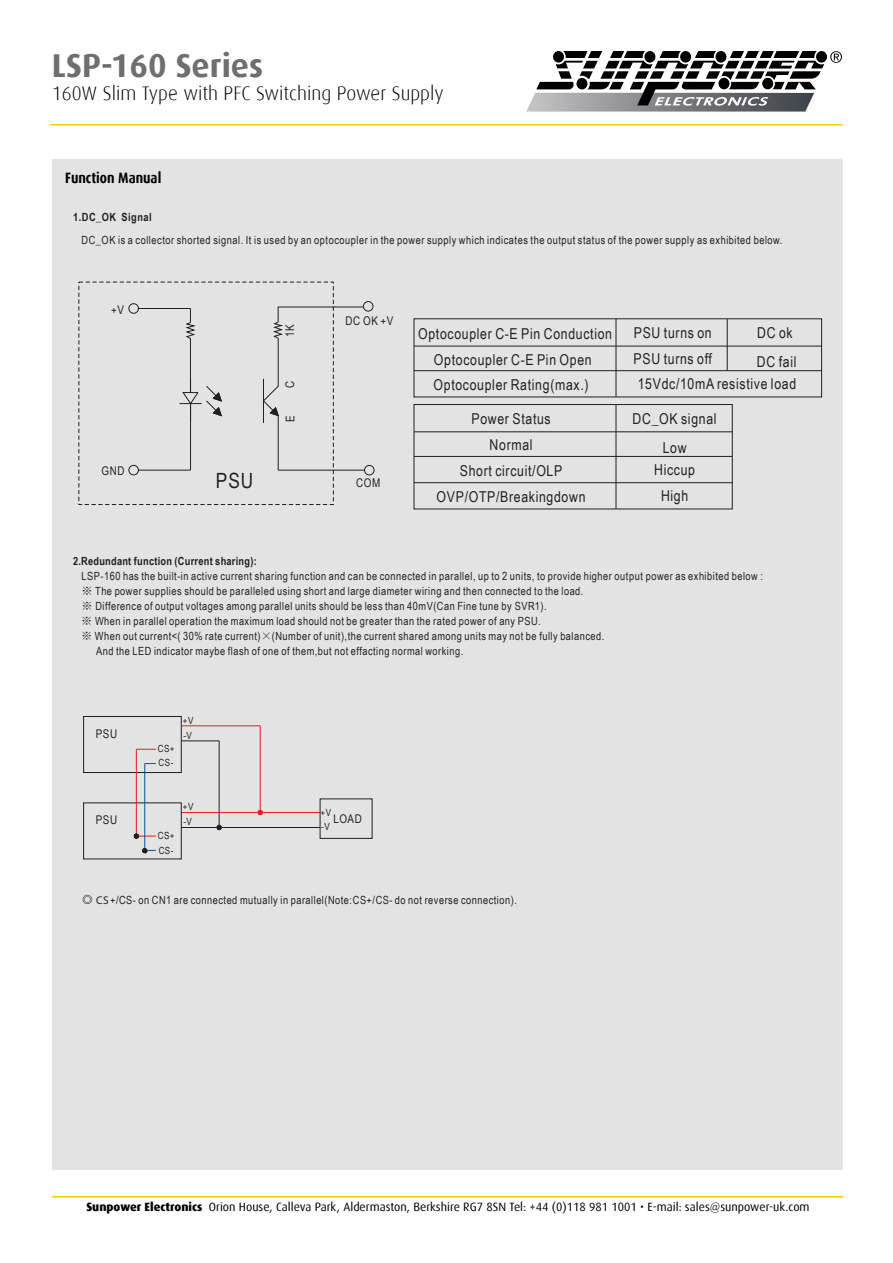
<style>
.page{position:relative;width:893px;height:1263px;background:#fff}
.page>*{position:absolute;margin:0;border:0;box-sizing:border-box;transform-origin:0 0}
.t1{font:700 33px "Dax";color:#706f6f}
.t2{font:21px "Arial Narrow";color:#231f20}
.t3{font:300 19.5px "Dax";color:#000}
.t4{font:15px/25.8px "Arial Narrow";letter-spacing:.045em;color:#231f20}
.t5{font:700 15px "Dax";color:#000;scale:.87 1}
.t6{font:12px "Dax";color:#000}
.t7{font:12px "Arial Narrow";letter-spacing:.045em;color:#231f20}
.t8{font:11.25px/15.1px "Arial Narrow";letter-spacing:.045em;color:#231f20}
.t9{font:700 11.25px "Arial Narrow";letter-spacing:.02em;color:#231f20}
.t10{font:700 11.25px "Arial Narrow";letter-spacing:.05em;color:#231f20}
.t11{font:9.9px/15px "Arial Narrow";letter-spacing:.045em;color:#231f20}
.s1{font-family:"Adobe Fangsong Std"}
.s2{font-family:"Adobe Fangsong Std";font-size:12px}
.s3{font-style:italic}
.s4{font-weight:800}
</style>
<div class="page">
<hr style="left:53px;top:1196px;width:790px;height:1px;background:#fdc500">
<hr style="left:51px;top:124px;width:791px;height:1px;background:#fdc500">
<svg style="left:526px;top:51px;width:316px;height:61px"></svg>
<div style="left:52px;top:159px;width:791px;height:1010px;background:#e3e3e3"></div>
<svg style="left:263px;top:378px;width:16px;height:45px"></svg>
<svg style="left:180px;top:378px;width:42px;height:44px"></svg>
<hr style="left:138px;top:470px;width:53px;height:1px;background:#231f20">
<div style="left:128px;top:303px;width:11px;height:11px;border:1px solid #231f20;border-radius:50%"></div>
<div style="left:128px;top:465px;width:11px;height:10px;border:1px solid #231f20;border-radius:50%"></div>
<hr style="left:278px;top:423px;width:1px;height:47px;background:#231f20">
<hr style="left:278px;top:338px;width:1px;height:41px;background:#231f20">
<hr style="left:138px;top:308px;width:52px;height:1px;background:#231f20">
<svg style="left:273px;top:307px;width:10px;height:33px"></svg>
<hr style="left:278px;top:307px;width:86px;height:1px;background:#231f20">
<hr style="left:278px;top:470px;width:86px;height:1px;background:#231f20">
<div style="left:363px;top:301px;width:10px;height:11px;border:1px solid #231f20;border-radius:50%"></div>
<div style="left:364px;top:465px;width:10px;height:10px;border:1px solid #231f20;border-radius:50%"></div>
<hr style="left:190px;top:404px;width:1px;height:66px;background:#231f20">
<hr style="left:190px;top:338px;width:1px;height:55px;background:#231f20">
<svg style="left:185px;top:308px;width:11px;height:31px"></svg>
<hr style="left:181px;top:812px;width:139px;height:1px;background:#ed1c24">
<hr style="left:181px;top:827px;width:139px;height:1px;background:#231f20">
<svg style="left:258px;top:810px;width:4px;height:5px"></svg>
<svg style="left:217px;top:825px;width:4px;height:5px"></svg>
<div style="left:83px;top:716px;width:99px;height:57px;border:1px solid #231f20"></div>
<hr style="left:181px;top:740px;width:38px;height:1px;background:#231f20">
<hr style="left:181px;top:725px;width:79px;height:1px;background:#ed1c24">
<hr style="left:219px;top:741px;width:1px;height:86px;background:#231f20">
<hr style="left:260px;top:726px;width:1px;height:86px;background:#ed1c24">
<div style="left:83px;top:802px;width:99px;height:57px;border:1px solid #231f20"></div>
<svg style="left:137px;top:749px;width:19px;height:1px"></svg>
<hr style="left:136px;top:749px;width:1px;height:86px;background:#ed1c24">
<hr style="left:144px;top:763px;width:1px;height:87px;background:#0058a8">
<svg style="left:143px;top:848px;width:13px;height:5px"></svg>
<svg style="left:134px;top:834px;width:22px;height:4px"></svg>
<div style="left:414px;top:404px;width:318px;height:105px;border:1px solid #231f20"></div>
<hr style="left:616px;top:404px;width:1px;height:105px;background:#231f20">
<hr style="left:414px;top:456px;width:318px;height:1px;background:#231f20">
<hr style="left:414px;top:432px;width:318px;height:1px;background:#231f20">
<hr style="left:414px;top:482px;width:318px;height:1px;background:#231f20">
<hr style="left:616px;top:319px;width:1px;height:78px;background:#231f20">
<hr style="left:727px;top:319px;width:1px;height:52px;background:#231f20">
<hr style="left:414px;top:370px;width:408px;height:1px;background:#231f20">
<hr style="left:414px;top:346px;width:408px;height:1px;background:#231f20">
<h1 class="t1" style="left:52px;top:47px;width:213px">LSP-160 Series</h1>
<h3 class="t3" style="left:52px;top:83px;width:393px">160W Slim Type with PFC Switching Power Supply</h3>
<h3 class="t5" style="left:65px;top:169px;width:112px">Function Manual</h3>
<h3 class="t5" style="left:74px;top:172px;width:180px">Power Factor Characteristic</h3>
<p class="t10" style="left:73px;top:209px;width:80px">1.DC_OK Signal</p>
<p class="t8" style="left:82px;top:232px;width:702px">DC_OK is a collector shorted signal. It is used by an optocoupler in the power supply which indicates the output status of the power supply as exhibited below.</p>
<p class="t7" style="left:111px;top:301px;width:14px">+V</p>
<p class="t7" style="left:101px;top:462px;width:24px">GND</p>
<p class="t7" style="left:281px;top:337px;width:14px;rotate:-90deg">K1</p>
<p class="t7" style="left:281px;top:388px;width:9px;rotate:-90deg">C</p>
<p class="t7" style="left:281px;top:422px;width:8px;rotate:-90deg">E</p>
<p class="t7" style="left:346px;top:312px;width:49px">DC OK +V</p>
<h2 class="t2" style="left:216px;top:465px;width:39px">PSU</h2>
<p class="t7" style="left:356px;top:474px;width:26px">COM</p>
<h3 class="t4" style="left:418px;top:320px;width:195px">Optocoupler C-E Pin Conduction</h3>
<h3 class="t4" style="left:634px;top:319px;width:164px">PSU turns on<br>PSU turns off<br>15Vdc/10mA resistive load</h3>
<h3 class="t4" style="left:757px;top:319px;width:37px">DC ok</h3>
<h3 class="t4" style="left:434px;top:347px;width:160px;line-height:25px">Optocoupler C-E Pin Open<br>Optocoupler Rating(max.)</h3>
<h3 class="t4" style="left:757px;top:348px;width:41px">DC fail</h3>
<h3 class="t4" style="left:471px;top:405px;width:81px;text-align:center">Power Status<br>Normal</h3>
<h3 class="t4" style="left:460px;top:457px;width:104px">Short circuit/OLP</h3>
<h3 class="t4" style="left:633px;top:405px;width:85px">DC_OK signal</h3>
<h3 class="t4" style="left:663px;top:434px;width:25px">Low</h3>
<h3 class="t4" style="left:654px;top:456px;width:42px">Hiccup</h3>
<h3 class="t4" style="left:437px;top:484px;width:150px">OVP/OTP/Breakingdown</h3>
<h3 class="t4" style="left:661px;top:483px;width:29px">High</h3>
<p class="t9" style="left:73px;top:552px;width:185px">2.Redundant function (Current sharing):</p>
<p class="t8" style="left:82px;top:568px;width:683px">LSP-160 has the built-in active current sharing function and can be connected in parallel, up to 2 units, to provide higher output power as exhibited below :</p>
<p class="t8" style="left:81px;top:598px;width:467px"><span class="s1">※</span> Difference of output voltages among parallel units should be less than 40mV(Can Fine tune by SVR1). <span class="s1">※</span> When in parallel operation the maximum load should not be greater than the rated power of any PSU.</p>
<p class="t8" style="left:82px;top:583px;width:503px"><span class="s1">※</span> The power supplies should be paralleled using short and large diameter wiring and then connected to the load.</p>
<p class="t8" style="left:96px;top:628px;width:510px;text-indent:-15px"><span class="s1">※</span> When out current&lt;( 30% rate current)<span class="s1">×</span>(Number of unit),the current shared among units may not be fully balanced.<br>And the LED indicator maybe flash of one of them,but not effacting normal working.</p>
<p class="t7" style="left:96px;top:725px;width:23px">PSU</p>
<p class="t7" style="left:96px;top:811px;width:23px">PSU</p>
<p class="t11" style="left:158px;top:740px;width:18px">CS+</p>
<p class="t11" style="left:159px;top:755px;width:16px">CS-</p>
<p class="t11" style="left:183px;top:712px;width:12px">+V -V</p>
<p class="t11" style="left:158px;top:828px;width:18px">CS+</p>
<p class="t11" style="left:159px;top:843px;width:16px">CS-</p>
<p class="t11" style="left:183px;top:799px;width:12px">+V -V</p>
<p class="t11" style="left:321px;top:805px;width:12px;line-height:14.2px">+V -V</p>
<p class="t7" style="left:333px;top:810px;width:30px">LOAD</p>
<p class="t8" style="left:82px;top:892px;width:437px"><span class="s2">◎</span> <span class="s3">CS</span>+/CS- on CN1 are connected mutually in parallel(Note:CS+/CS- do not reverse connection).</p>
<p class="t6" style="left:86px;top:1200px;width:725px"><span class="s4">Sunpower Electronics</span> Orion House, Calleva Park, Aldermaston, Berkshire RG7 8SN Tel: +44 (0)118 981 1001 • E-mail: sales@sunpower-uk.com</p>
</div>
